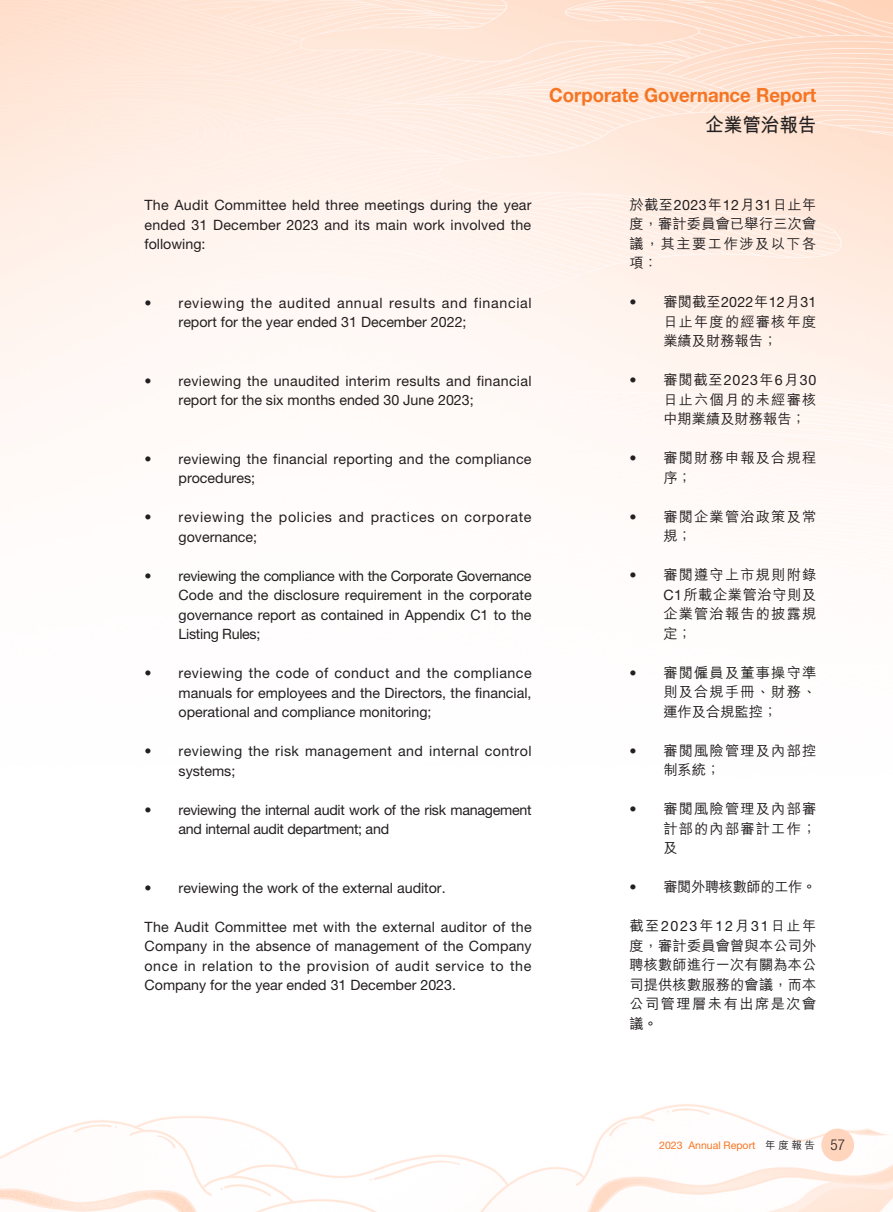
<style>
.page{position:relative;width:893px;height:1212px;background:#fff}
.page>*{position:absolute;margin:0;border:0;box-sizing:border-box;transform-origin:0 0}
.t1{font:700 19.5px "Helvetica Neue LT Std";color:#f57523;scale:.95 1}
.t2{font:700 19.5px "M Hei HK";color:#231f20;scale:.95 1}
.t3{font:14.25px/19.5px "Helvetica Neue LT Std";color:#231f20;text-align:justify}
.t4{font:500 14.25px/19.5px "M Hei HK";letter-spacing:.08em;color:#231f20;text-align:justify}
.t5{font:14.25px/19.5px "Helvetica Neue LT Std";letter-spacing:.02em;color:#231f20}
.t6{font:14.25px/19.5px "Helvetica Neue LT Std";letter-spacing:.045em;color:#231f20}
.t7{font:14.25px/19.5px "Helvetica Neue LT Std";letter-spacing:-.02em;color:#231f20}
.t8{font:14.25px/19.5px "Helvetica Neue LT Std";letter-spacing:.03em;color:#231f20}
.t9{font:500 14.25px "M Hei HK";letter-spacing:-.025em;color:#231f20}
.t10{font:10.5px "Helvetica Neue LT Std";color:#f57523}
.s1{font-family:"Helvetica Neue LT Std";font-weight:400}
.s2{font-family:"M Hei HK";font-weight:500}
.s3{font-family:"M Hei HK";font-weight:500;color:#231f20}
.s4{font-weight:300;font-stretch:condensed;font-size:15px;color:#231f20}
</style>
<div class="page">
<img style="left:0;top:0;width:893px;height:1212px">
<div style="left:821px;top:1128px;width:33px;height:33px;background:#ffd5bd;border-radius:50%"></div>
<h1 class="t1" style="left:549px;top:83px;width:283px">Corporate Governance Report</h1>
<h1 class="t2" style="left:705px;top:111px;width:118px">企業管治報告</h1>
<p class="t3" style="left:145px;top:195px;width:388px">The Audit Committee held three meetings during the year ended 31 December 2023 and its main work involved the following:</p>
<p class="t6" style="left:179px;top:292px;width:355px;text-indent:-34px">• reviewing the audited annual results and financial report for the year ended 31 December 2022;</p>
<p class="t5" style="left:179px;top:370px;width:354px;text-indent:-34px">• reviewing the unaudited interim results and financial report for the six months ended 30 June 2023;</p>
<p class="t5" style="left:179px;top:448px;width:354px;text-indent:-34px">• reviewing the financial reporting and the compliance procedures;</p>
<p class="t6" style="left:179px;top:507px;width:354px;text-indent:-34px">• reviewing the policies and practices on corporate governance;</p>
<p class="t3" style="left:179px;top:565px;width:355px;text-indent:-34px">• reviewing the compliance with the Corporate Governance Code and the disclosure requirement in the corporate governance report as contained in Appendix C1 to the Listing Rules;</p>
<p class="t3" style="left:179px;top:663px;width:355px;text-indent:-34px">• reviewing the code of conduct and the compliance manuals for employees and the Directors, the financial, operational and compliance monitoring;</p>
<p class="t8" style="left:179px;top:741px;width:354px;text-indent:-34px">• reviewing the risk management and internal control systems;</p>
<p class="t7" style="left:179px;top:799px;width:354px;text-indent:-34px">• reviewing the internal audit work of the risk management and internal audit department; and</p>
<p class="t3" style="left:145px;top:877px;width:303px">• reviewing the work of the external auditor.</p>
<p class="t3" style="left:145px;top:916px;width:389px">The Audit Committee met with the external auditor of the Company in the absence of management of the Company once in relation to the provision of audit service to the Company for the year ended 31 December 2023.</p>
<p class="t4" style="left:629px;top:194px;width:189px">於截至<span class="s1">2023</span>年<span class="s1">12</span>月<span class="s1">31</span>日止年度，審計委員會已舉行三次會議，其主要工作涉及以下各項：</p>
<p class="t3" style="left:629px;top:292px;width:189px">• <span class="s2">審閱截至</span>2022<span class="s2">年</span>12<span class="s2">月</span>31</p>
<p class="t4" style="left:663px;top:311px;width:155px">日止年度的經審核年度業績及財務報告；</p>
<p class="t3" style="left:629px;top:370px;width:189px">• <span class="s2">審閱截至</span>2023<span class="s2">年</span>6<span class="s2">月</span>30</p>
<p class="t4" style="left:663px;top:389px;width:155px">日止六個月的未經審核中期業績及財務報告；</p>
<p class="t4" style="left:663px;top:447px;width:155px;text-indent:-34px"><span class="s1">•</span> 審閱財務申報及合規程序；</p>
<p class="t4" style="left:663px;top:506px;width:155px;text-indent:-34px"><span class="s1">•</span> 審閱企業管治政策及常規；</p>
<p class="t4" style="left:663px;top:564px;width:155px;text-indent:-34px"><span class="s1">•</span> 審閱遵守上市規則附錄<span class="s1">C1</span>所載企業管治守則及企業管治報告的披露規定；</p>
<p class="t4" style="left:663px;top:662px;width:155px;text-indent:-34px"><span class="s1">•</span> 審閱僱員及董事操守準則及合規手冊、財務、運作及合規監控；</p>
<p class="t4" style="left:663px;top:740px;width:155px;text-indent:-34px"><span class="s1">•</span> 審閱風險管理及內部控制系統；</p>
<p class="t4" style="left:663px;top:798px;width:155px;text-indent:-34px"><span class="s1">•</span> 審閱風險管理及內部審計部的內部審計工作；及</p>
<p class="t9" style="left:629px;top:877px;width:189px"><span class="s1">•</span> 審閱外聘核數師的工作。</p>
<p class="t3" style="left:629px;top:916px;width:189px"><span class="s2">截至</span>2023<span class="s2">年</span>12<span class="s2">月</span>31<span class="s2">日止年</span></p>
<p class="t4" style="left:629px;top:935px;width:189px">度，審計委員會曾與本公司外聘核數師進行一次有關為本公司提供核數服務的會議，而本公司管理層未有出席是次會議。</p>
<p class="t10" style="left:659px;top:1139px;width:187px">2023 Annual Report <span class="s3">年度報告</span> <span class="s4">57</span></p>
</div>
